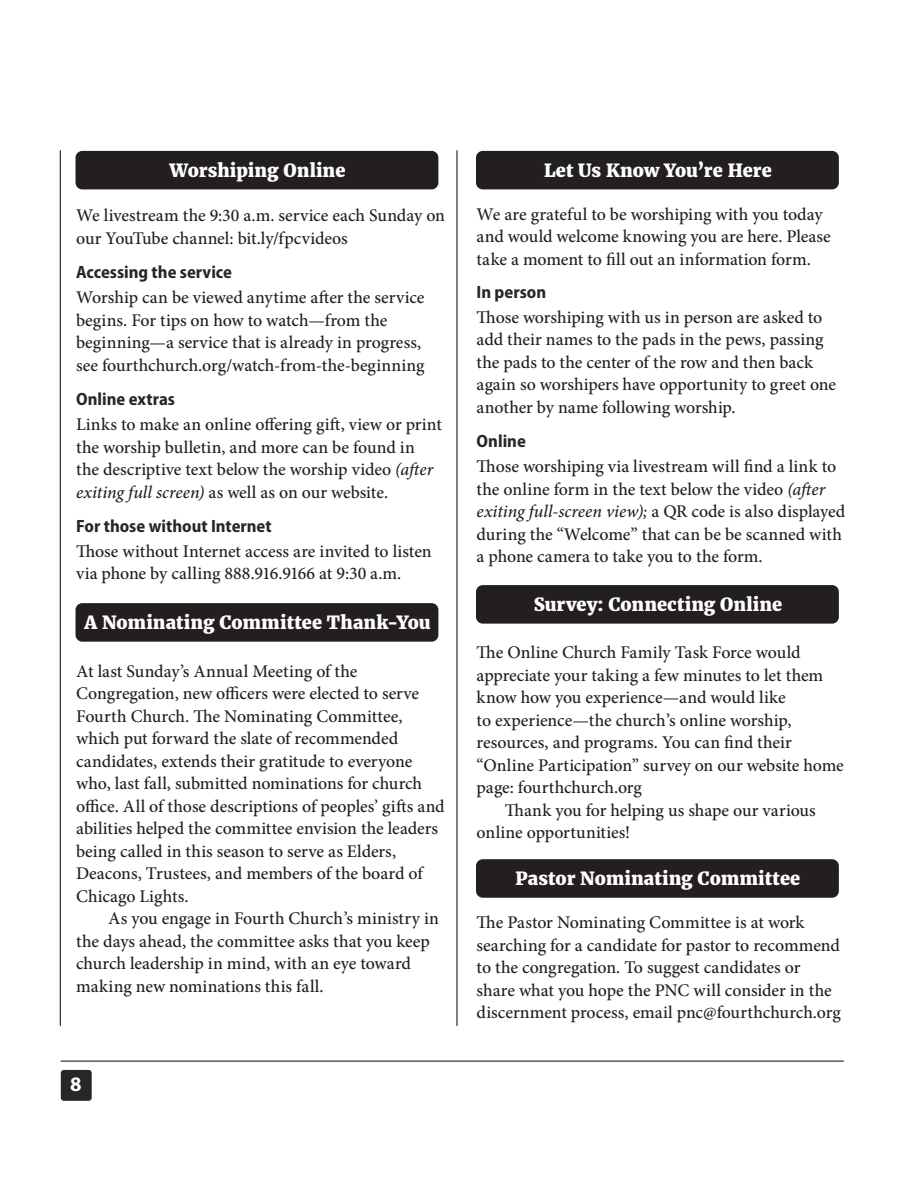
<style>
.page{position:relative;width:918px;height:1188px;background:#fff}
.page>*{position:absolute;margin:0;border:0;box-sizing:border-box;transform-origin:0 0}
.t1{font:700 20.7px "Myriad Pro";color:#fff}
.t2{font:800 18px "Merriweather";color:#fff}
.t3{font:500 17.85px/22.5px "Minion Pro";color:#231f20}
.t4{font:700 semi-condensed 17.85px "Myriad Pro";color:#272728}
.s1{font-style:italic}
</style>
<div class="page">
<hr style="left:456px;top:150px;width:2px;height:876px;background:#231f20">
<hr style="left:60px;top:150px;width:1px;height:876px;background:#231f20">
<div style="left:76px;top:151px;width:362px;height:38px;background:#231f20;border-radius:7px"></div>
<div style="left:476px;top:151px;width:363px;height:38px;background:#231f20;border-radius:7px"></div>
<div style="left:76px;top:603px;width:362px;height:39px;background:#231f20;border-radius:7px"></div>
<div style="left:61px;top:1070px;width:31px;height:31px;background:#272728;border-radius:3px"></div>
<hr style="left:61px;top:1061px;width:783px;height:1px;background:#231f20">
<div style="left:476px;top:585px;width:363px;height:39px;background:#231f20;border-radius:7px"></div>
<div style="left:476px;top:859px;width:363px;height:39px;background:#231f20;border-radius:7px"></div>
<p class="t2" style="left:170px;top:159px;width:177px">Worshiping Online</p>
<p class="t2" style="left:544px;top:159px;width:229px">Let Us Know You’re Here</p>
<p class="t3" style="left:76px;top:205px;width:370px">We livestream the 9:30 a.m. service each Sunday on our YouTube channel: bit.ly/fpcvideos</p>
<p class="t4" style="left:76px;top:262px;width:157px">Accessing the service</p>
<p class="t3" style="left:76px;top:286px;width:350px">Worship can be viewed anytime after the service begins. For tips on how to watch—from the beginning—a service that is already in progress, see fourthchurch.org/watch-from-the-beginning</p>
<p class="t4" style="left:76px;top:389px;width:100px">Online extras</p>
<p class="t3" style="left:76px;top:413px;width:367px">Links to make an online offering gift, view or print the worship bulletin, and more can be found in the descriptive text below the worship video <span class="s1">(after exiting full screen)</span> as well as on our website.</p>
<p class="t4" style="left:76px;top:516px;width:197px">For those without Internet</p>
<p class="t3" style="left:76px;top:540px;width:357px">Those without Internet access are invited to listen via phone by calling 888.916.9166 at 9:30 a.m.</p>
<p class="t2" style="left:84px;top:611px;width:348px">A Nominating Committee Thank-You</p>
<p class="t3" style="left:76px;top:660px;width:370px">At last Sunday’s Annual Meeting of the Congregation, new officers were elected to serve Fourth Church. The Nominating Committee, which put forward the slate of recommended candidates, extends their gratitude to everyone who, last fall, submitted nominations for church office. All of those descriptions of peoples’ gifts and abilities helped the committee envision the leaders being called in this season to serve as Elders, Deacons, Trustees, and members of the board of Chicago Lights.</p>
<p class="t3" style="left:76px;top:907px;width:364px;text-indent:32px">As you engage in Fourth Church’s ministry in the days ahead, the committee asks that you keep church leadership in mind, with an eye toward making new nominations this fall.</p>
<p class="t1" style="left:70px;top:1071px;width:13px">8</p>
<p class="t3" style="left:477px;top:203px;width:356px">We are grateful to be worshiping with you today and would welcome knowing you are here. Please take a moment to fill out an information form.</p>
<p class="t4" style="left:477px;top:282px;width:71px">In person</p>
<p class="t3" style="left:477px;top:306px;width:361px">Those worshiping with us in person are asked to add their names to the pads in the pews, passing the pads to the center of the row and then back again so worshipers have opportunity to greet one another by name following worship.</p>
<p class="t4" style="left:477px;top:431px;width:51px">Online</p>
<p class="t3" style="left:477px;top:455px;width:370px">Those worshiping via livestream will find a link to the online form in the text below the video <span class="s1">(after exiting full-screen view);</span> a QR code is also displayed during the “Welcome” that can be be scanned with a phone camera to take you to the form.</p>
<p class="t2" style="left:534px;top:593px;width:250px">Survey: Connecting Online</p>
<p class="t3" style="left:477px;top:641px;width:369px">The Online Church Family Task Force would appreciate your taking a few minutes to let them know how you experience—and would like<br>to experience—the church’s online worship, resources, and programs. You can find their “Online Participation” survey on our website home page: fourthchurch.org</p>
<p class="t3" style="left:477px;top:799px;width:341px;text-indent:28px">Thank you for helping us shape our various online opportunities!</p>
<p class="t2" style="left:516px;top:867px;width:286px">Pastor Nominating Committee</p>
<p class="t3" style="left:477px;top:911px;width:366px">The Pastor Nominating Committee is at work searching for a candidate for pastor to recommend to the congregation. To suggest candidates or share what you hope the PNC will consider in the discernment process, email pnc@fourthchurch.org</p>
</div>
